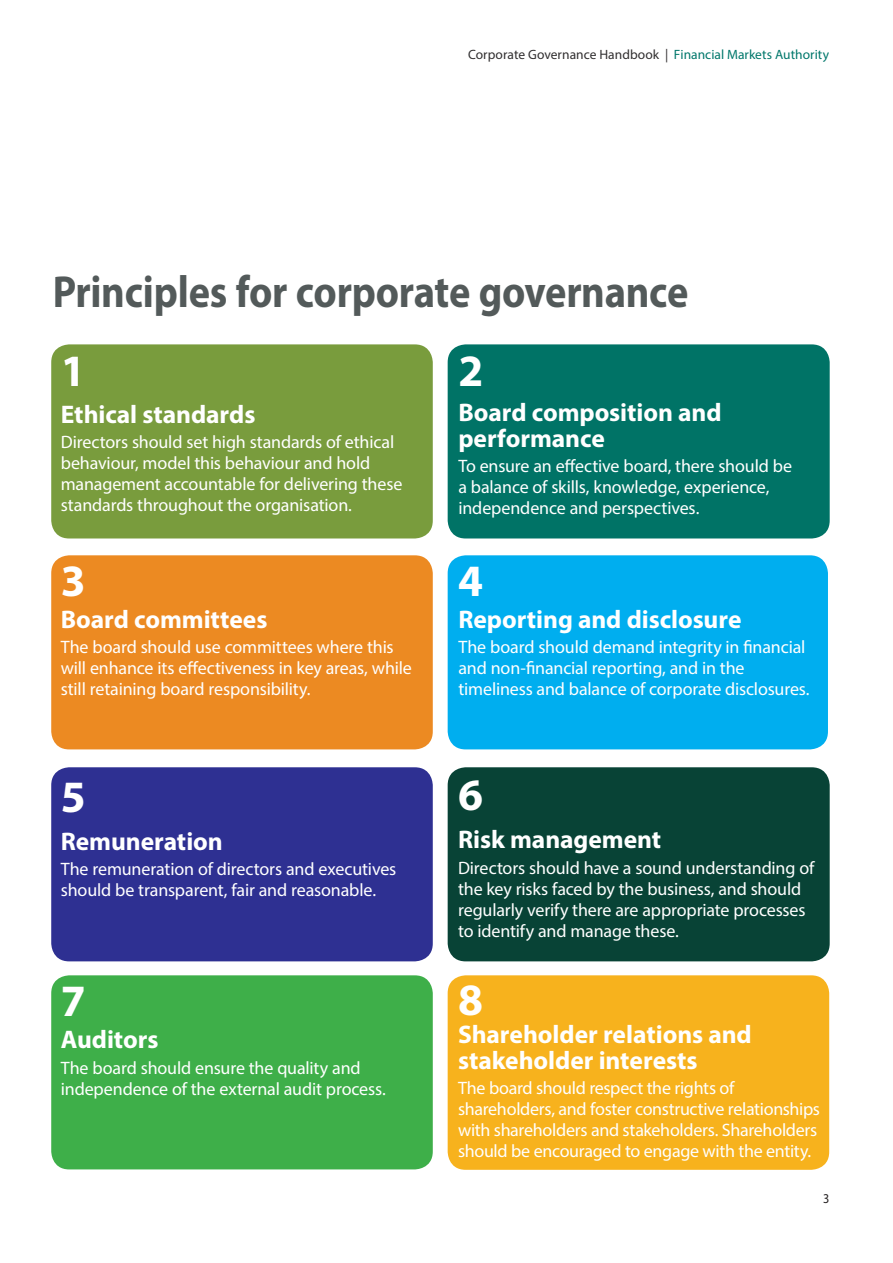
<style>
.page{position:relative;width:893px;height:1263px;background:#fff}
.page>*{position:absolute;margin:0;border:0;box-sizing:border-box;transform-origin:0 0}
.t1{font:700 45px "Myriad Pro";letter-spacing:-.005em;color:#535a5a;scale:.9 1}
.t2{font:700 45px "Myriad Pro";color:#fff}
.t3{font:700 25.5px/25.5px "Myriad Pro";letter-spacing:-.005em;color:#fff}
.t4{font:18px/21px "Myriad Pro";letter-spacing:-.01em;color:#fff}
.t5{font:13.5px "Myriad Pro";letter-spacing:.005em;color:#312f30}
.t6{font:13.5px "Myriad Pro";color:#231f20;scale:.9 1}
.s1{color:#00776b}
</style>
<div class="page">
<div style="left:448px;top:555px;width:380px;height:194px;background:#00aeef;border-radius:18px"></div>
<div style="left:51px;top:767px;width:382px;height:194px;background:#2e3092;border-radius:18px"></div>
<div style="left:51px;top:555px;width:382px;height:194px;background:#ec8a22;border-radius:18px"></div>
<div style="left:448px;top:975px;width:381px;height:195px;background:#f7b21d;border-radius:18px"></div>
<div style="left:51px;top:344px;width:382px;height:194px;background:#799c3d;border-radius:18px"></div>
<div style="left:448px;top:344px;width:382px;height:194px;background:#007366;border-radius:18px"></div>
<div style="left:51px;top:975px;width:382px;height:194px;background:#3eaf49;border-radius:18px"></div>
<div style="left:448px;top:767px;width:382px;height:194px;background:#084336;border-radius:18px"></div>
<p class="t5" style="left:468px;top:46px;width:363px">Corporate Governance Handbook | <span class="s1">Financial Markets Authority</span></p>
<h1 class="t1" style="left:53px;top:262px;width:708px">Principles for corporate governance</h1>
<h1 class="t2" style="left:61px;top:341px;width:26px">1</h1>
<h2 class="t3" style="left:61px;top:401px;width:196px">Ethical standards</h2>
<p class="t4" style="left:61px;top:431px;width:343px">Directors should set high standards of ethical behaviour, model this behaviour and hold management accountable for delivering these standards throughout the organisation.</p>
<h1 class="t2" style="left:61px;top:552px;width:26px">3</h1>
<h2 class="t3" style="left:61px;top:606px;width:208px">Board committees</h2>
<p class="t4" style="left:61px;top:636px;width:353px">The board should use committees where this will enhance its effectiveness in key areas, while still retaining board responsibility.</p>
<h1 class="t2" style="left:458px;top:342px;width:26px">2</h1>
<h2 class="t3" style="left:458px;top:399px;width:265px">Board composition and performance</h2>
<p class="t4" style="left:458px;top:455px;width:335px">To ensure an effective board, there should be a balance of skills, knowledge, experience, independence and perspectives.</p>
<h1 class="t2" style="left:458px;top:552px;width:26px">4</h1>
<h2 class="t3" style="left:458px;top:606px;width:285px">Reporting and disclosure</h2>
<p class="t4" style="left:458px;top:636px;width:353px">The board should demand integrity in financial and non-financial reporting, and in the timeliness and balance of corporate disclosures.</p>
<h1 class="t2" style="left:61px;top:767px;width:26px">5</h1>
<h1 class="t2" style="left:458px;top:765px;width:26px">6</h1>
<h2 class="t3" style="left:61px;top:828px;width:164px">Remuneration</h2>
<p class="t4" style="left:61px;top:858px;width:337px">The remuneration of directors and executives should be transparent, fair and reasonable.</p>
<h2 class="t3" style="left:458px;top:826px;width:205px">Risk management</h2>
<p class="t4" style="left:458px;top:857px;width:358px">Directors should have a sound understanding of the key risks faced by the business, and should regularly verify there are appropriate processes to identify and manage these.</p>
<h1 class="t2" style="left:61px;top:972px;width:26px">7</h1>
<h1 class="t2" style="left:458px;top:970px;width:26px">8</h1>
<h2 class="t3" style="left:458px;top:1021px;width:295px">Shareholder relations and stakeholder interests</h2>
<p class="t4" style="left:458px;top:1077px;width:364px">The board should respect the rights of shareholders, and foster constructive relationships with shareholders and stakeholders. Shareholders should be encouraged to engage with the entity.</p>
<h2 class="t3" style="left:61px;top:1026px;width:99px">Auditors</h2>
<p class="t4" style="left:61px;top:1057px;width:327px">The board should ensure the quality and independence of the external audit process.</p>
<p class="t6" style="left:823px;top:1190px;width:8px">3</p>
</div>
